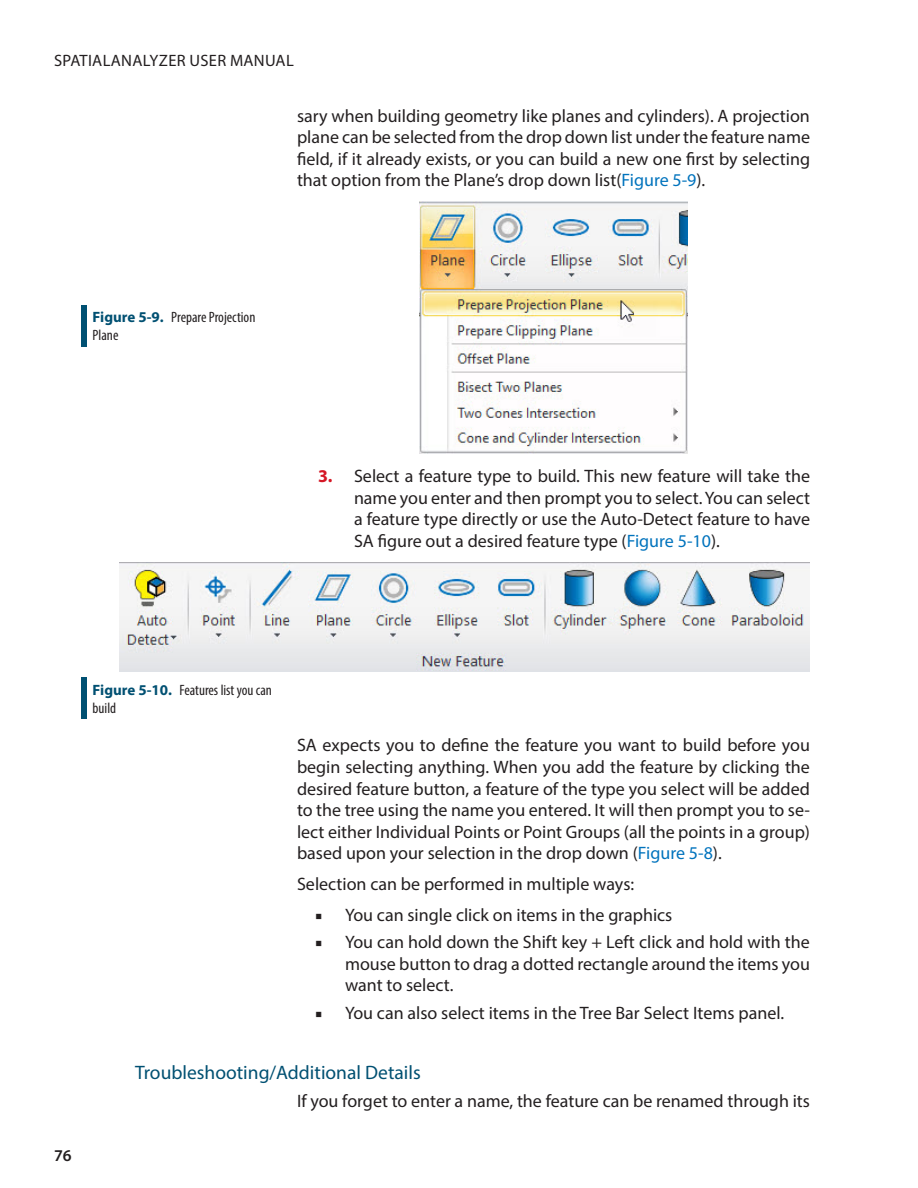
<style>
.page{position:relative;width:918px;height:1188px;background:#fff}
.page>*{position:absolute;margin:0;border:0;box-sizing:border-box;transform-origin:0 0}
.Heading_3{font:19.5px "Myriad Pro";color:#005072}
.t1{font:18px/21.6px "Myriad Pro";color:#231f20;text-align:justify}
.t2{font:16.5px "Myriad Pro";letter-spacing:.02em;color:#231f20}
.t3{font:600 16.5px "Myriad Pro";color:#231f20}
.t4{font:condensed 15px/18px "Myriad Pro";color:#231f20}
.s1{color:#0073bd}
.s2{font-weight:700;font-stretch:normal;color:#005072}
.s3{font-weight:700;color:#d51725}
.s4{font-family:"Minion Pro"}
</style>
<div class="page">
<div style="left:81px;top:305px;width:6px;height:41px;background:#005072"></div>
<img style="left:419px;top:202px;width:269px;height:252px">
<div style="left:81px;top:677px;width:6px;height:42px;background:#005072"></div>
<img style="left:119px;top:562px;width:691px;height:110px">
<p class="t2" style="left:54px;top:51px;width:241px">SPATIALANALYZER USER MANUAL</p>
<p class="t1" style="left:297px;top:104px;width:515px">sary when building geometry like planes and cylinders). A projection plane can be selected from the drop down list under the feature name field, if it already exists, or you can build a new one first by selecting that option from the Plane’s drop down list(<span class="s1">Figure 5-9</span>).</p>
<p class="t4" style="left:93px;top:308px;width:164px"><span class="s2">Figure 5-9.</span> Prepare Projection<br>Plane</p>
<p class="t1" style="left:354px;top:465px;width:458px;text-indent:-36px"><span class="s3">3.</span> Select a feature type to build. This new feature will take the name you enter and then prompt you to select. You can select a feature type directly or use the Auto-Detect feature to have SA figure out a desired feature type (<span class="s1">Figure 5-10</span>).</p>
<p class="t4" style="left:93px;top:680px;width:181px"><span class="s2">Figure 5-10.</span> Features list you can build</p>
<p class="t1" style="left:297px;top:734px;width:515px">SA expects you to define the feature you want to build before you begin selecting anything. When you add the feature by clicking the desired feature button, a feature of the type you select will be added to the tree using the name you entered. It will then prompt you to se&shy;lect either Individual Points or Point Groups (all the points in a group) based upon your selection in the drop down (<span class="s1">Figure 5-8</span>).</p>
<p class="t1" style="left:297px;top:873px;width:339px">Selection can be performed in multiple ways:</p>
<p class="t1" style="left:315px;top:903px;width:359px"><span class="s4">■</span> You can single click on items in the graphics</p>
<p class="t1" style="left:345px;top:931px;width:467px;text-indent:-30px"><span class="s4">■</span> You can hold down the Shift key + Left click and hold with the mouse button to drag a dotted rectangle around the items you want to select.</p>
<p class="t1" style="left:315px;top:1002px;width:471px"><span class="s4">■</span> You can also select items in the Tree Bar Select Items panel.</p>
<p class="t3" style="left:54px;top:1145px;width:19px">76</p>
<p class="Heading_3" style="left:135px;top:1060px;width:287px">Troubleshooting/Additional Details</p>
<p class="t1" style="left:297px;top:1089px;width:515px">If you forget to enter a name, the feature can be renamed through its</p>
</div>
